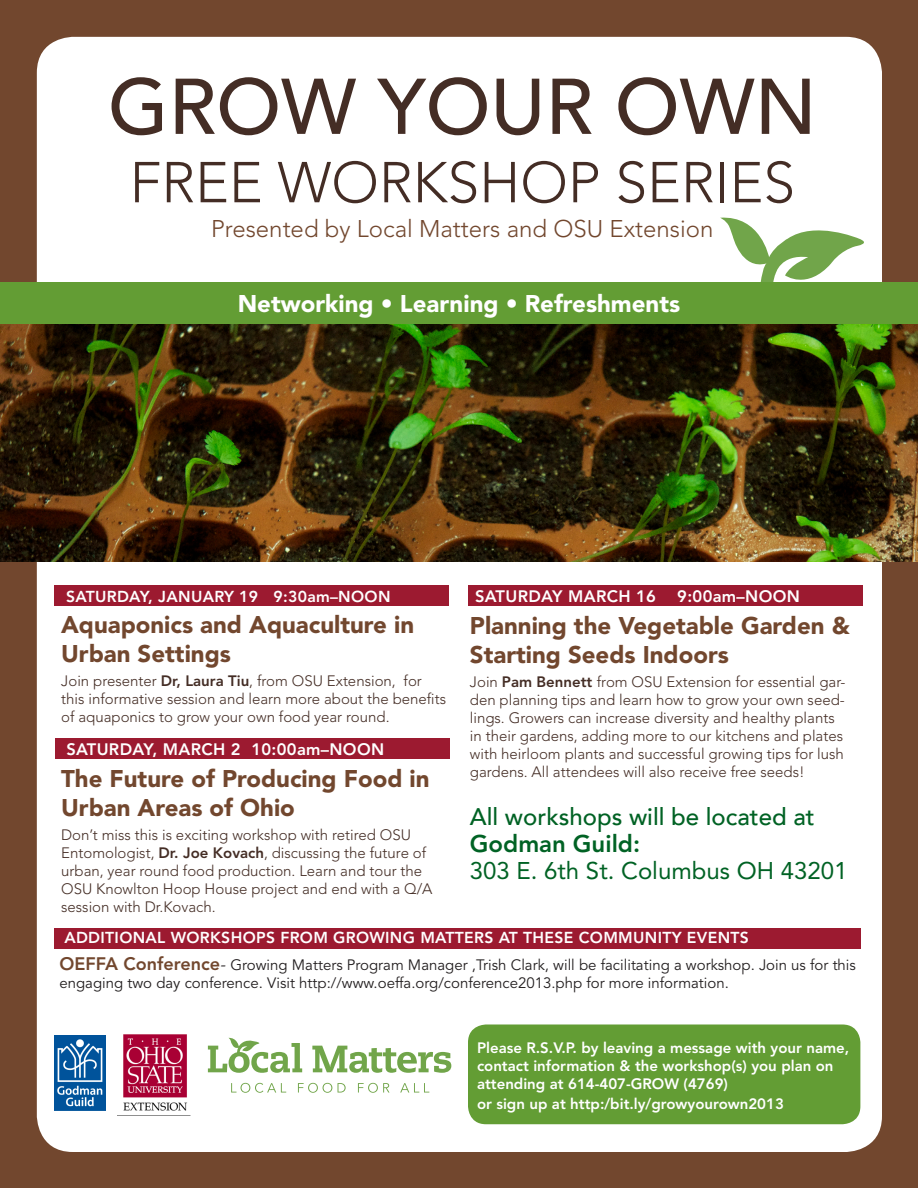
<style>
.page{position:relative;width:918px;height:1188px;background:#fff}
.page>*{position:absolute;margin:0;border:0;box-sizing:border-box;transform-origin:0 0}
.t1{font:500 78px "Avenir LT Std";color:#442d25}
.t2{font:300 57px "Avenir LT Std";color:#442d25}
.Workshop_Title{font:900 24px/28.8px "Avenir LT Std";color:#72472e}
.t3{font:500 24px/27px "Avenir LT Std";color:#006224}
.t4{font:300 24px "Avenir LT Std";color:#72472e}
.t5{font:900 24px "Avenir LT Std";color:#fff}
.t6{font:24px "Avenir LT Std";color:#006224}
.Date{font:800 16.5px "Avenir LT Std";letter-spacing:.02em;color:#fff}
.Date-2{font:800 15.75px "Avenir LT Std";letter-spacing:.02em;color:#fff}
.Description{font:300 15px/18px "Avenir LT Std";color:#442d25}
.t7{font:15px/18px "Avenir LT Std";color:#231f20}
.t8{font:800 15px/18px "Avenir LT Std";color:#fff}
.s1{font-weight:800}
.s2{font-weight:800;font-size:18px;color:#72472e}
.s3{font-family:"Minion Pro";font-size:18px}
</style>
<div class="page">
<div style="left:1px;top:0;width:917px;height:1188px;background:#72472e"></div>
<div style="left:37px;top:37px;width:845px;height:1115px;background:#fff;border-radius:36px"></div>
<svg style="left:721px;top:218px;width:143px;height:64px"></svg>
<div style="left:0;top:282px;width:918px;height:42px;background:#639d34"></div>
<div style="left:55px;top:586px;width:394px;height:20px;background:#9c1a30"></div>
<div style="left:56px;top:739px;width:394px;height:20px;background:#9c1a30"></div>
<div style="left:468px;top:586px;width:394px;height:20px;background:#9c1a30"></div>
<img style="left:54px;top:1035px;width:52px;height:75px">
<img style="left:123px;top:1034px;width:64px;height:77px">
<div style="left:468px;top:1024px;width:392px;height:100px;background:#639d34;border-radius:18px"></div>
<img style="left:0;top:324px;width:918px;height:238px">
<div style="left:54px;top:928px;width:807px;height:21px;background:#9c1a30"></div>
<svg style="left:208px;top:1038px;width:243px;height:35px"></svg>
<svg style="left:231px;top:1083px;width:198px;height:10px"></svg>
<p class="t1" style="left:108px;top:62px;width:710px">GROW YOUR OWN</p>
<p class="t2" style="left:130px;top:149px;width:667px">FREE WORKSHOP SERIES</p>
<p class="t4" style="left:211px;top:215px;width:504px">Presented by Local Matters and OSU Extension</p>
<p class="t5" style="left:238px;top:289px;width:444px">Networking • Learning • Refreshments</p>
<p class="Date-2" style="left:66px;top:587px;width:326px">SATURDAY, JANUARY 19 9:30am–NOON</p>
<p class="Workshop_Title" style="left:61px;top:611px;width:354px">Aquaponics and Aquaculture in<br>Urban Settings</p>
<p class="Description" style="left:61px;top:672px;width:386px">Join presenter <span class="s1">Dr, Laura Tiu</span>, from OSU Extension, for this informative session and learn more about the benefits of aquaponics to grow your own food year round.</p>
<p class="Date" style="left:66px;top:740px;width:319px">SATURDAY, MARCH 2 10:00am–NOON</p>
<p class="Workshop_Title" style="left:61px;top:764px;width:370px">The Future of Producing Food in<br>Urban Areas of Ohio</p>
<p class="Description" style="left:61px;top:826px;width:373px">Don’t miss this is exciting workshop with retired OSU Entomologist, <span class="s1">Dr. Joe Kovach</span>, discussing the future of urban, year round food production. Learn and tour the OSU Knowlton Hoop House project and end with a Q/A session with Dr.Kovach.</p>
<p class="Date" style="left:475px;top:587px;width:182px">SATURDAY MARCH 16</p>
<p class="Date" style="left:677px;top:587px;width:124px">9:00am–NOON</p>
<p class="Workshop_Title" style="left:470px;top:611px;width:382px">Planning the Vegetable Garden &amp;<br>Starting Seeds Indoors</p>
<p class="Description" style="left:470px;top:673px;width:377px">Join <span class="s1">Pam Bennett</span> from OSU Extension for essential gar&shy;den planning tips and learn how to grow your own seed&shy;lings. Growers can increase diversity and healthy plants in their gardens, adding more to our kitchens and plates with heirloom plants and successful growing tips for lush gardens. All attendees will also receive free seeds!</p>
<p class="t3" style="left:470px;top:804px;width:346px">All workshops will be located at<br><span class="s1">Godman Guild:</span></p>
<p class="t6" style="left:470px;top:857px;width:379px">303 E. 6th St. Columbus OH 43201</p>
<p class="Date-2" style="left:64px;top:929px;width:686px">ADDITIONAL WORKSHOPS FROM GROWING MATTERS AT THESE COMMUNITY EVENTS</p>
<p class="t7" style="left:59px;top:957px;width:798px"><span class="s2">OEFFA Conference</span><span class="s3">-</span> Growing Matters Program Manager ,Trish Clark, will be facilitating a workshop. Join us for this engaging two day conference. Visit http://www.oeffa.org/conference2013.php for more information.</p>
<p class="t8" style="left:477px;top:1039px;width:374px">Please R.S.V.P. by leaving a message with your name, contact information &amp; the workshop(s) you plan on attending at 614-407-GROW (4769)</p>
<p class="t8" style="left:477px;top:1094px;width:308px">or sign up at http:/bit.ly/growyourown2013</p>
</div>
